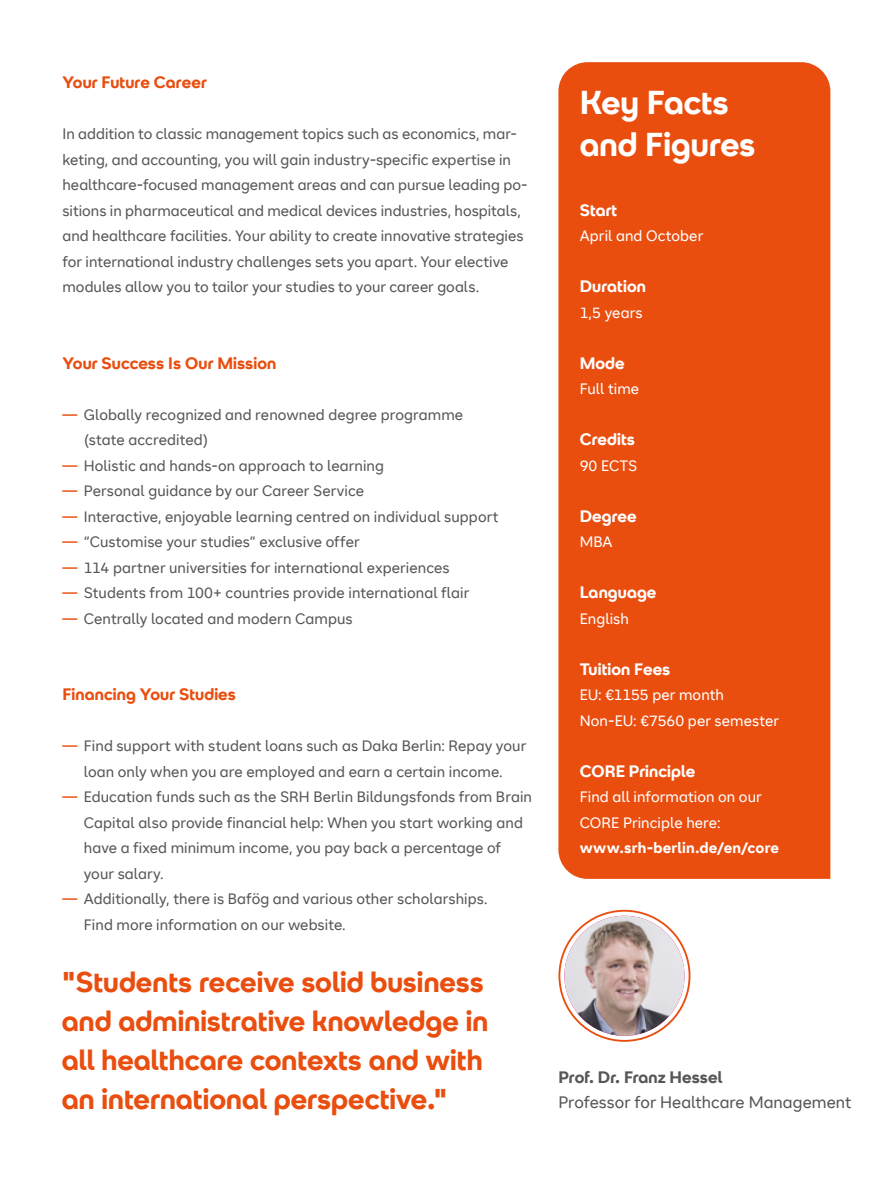
<style>
.page{position:relative;width:893px;height:1188px;background:#fff}
.page>*{position:absolute;margin:0;border:0;box-sizing:border-box;transform-origin:0 0}
.t1{font:700 33px/42px "SRH Headline";color:#fff}
.t2{font:700 28.5px/39px "SRH Headline";color:#e94e0f}
.t3{font:700 16.5px "SRH Headline";letter-spacing:.005em;color:#fff}
.t4{font:700 16.5px "SRH Headline";letter-spacing:.005em;color:#e94e0f}
.t5{font:16.5px "SRH Text";color:#575756}
.t6{font:700 16.5px "SRH Headline";letter-spacing:.005em;color:#575756}
.t7{font:15px/25.5px "SRH Text";letter-spacing:.005em;color:#575756}
.t8{font:15px/25.5px "SRH Text";letter-spacing:.005em;color:#fff}
.t9{font:700 15px "SRH Text";letter-spacing:.015em;color:#fff}
.s1{color:#e94e0f}
</style>
<div class="page">
<div style="left:558px;top:62px;width:272px;height:817px;background:#e94e0f"></div>
<img style="left:564px;top:916px;width:120px;height:120px;border-radius:60px">
<p class="t4" style="left:63px;top:73px;width:146px">Your Future Career</p>
<p class="t7" style="left:63px;top:121px;width:466px">In addition to classic management topics such as economics, mar&shy;keting, and accounting, you will gain industry-specific expertise in healthcare-focused management areas and can pursue leading po&shy;sitions in pharmaceutical and medical devices industries, hospitals, and healthcare facilities. Your ability to create innovative strategies for international industry challenges sets you apart. Your elective modules allow you to tailor your studies to your career goals.</p>
<p class="t4" style="left:63px;top:353px;width:215px">Your Success Is Our Mission</p>
<p class="t7" style="left:84px;top:402px;width:381px;text-indent:-21px"><span class="s1">—</span> Globally recognized and renowned degree programme (state accredited)</p>
<p class="t7" style="left:63px;top:453px;width:323px"><span class="s1">—</span> Holistic and hands-on approach to learning</p>
<p class="t7" style="left:63px;top:478px;width:303px"><span class="s1">—</span> Personal guidance by our Career Service</p>
<p class="t7" style="left:63px;top:504px;width:438px"><span class="s1">—</span> Interactive, enjoyable learning centred on individual support</p>
<p class="t7" style="left:63px;top:529px;width:299px"><span class="s1">—</span> “Customise your studies” exclusive offer</p>
<p class="t7" style="left:63px;top:555px;width:389px"><span class="s1">—</span> 114 partner universities for international experiences</p>
<p class="t7" style="left:63px;top:580px;width:408px"><span class="s1">—</span> Students from 100+ countries provide international flair</p>
<p class="t7" style="left:63px;top:606px;width:292px"><span class="s1">—</span> Centrally located and modern Campus</p>
<p class="t4" style="left:63px;top:685px;width:175px">Financing Your Studies</p>
<p class="t7" style="left:63px;top:733px;width:465px;text-align:center"><span class="s1">—</span> Find support with student loans such as Daka Berlin: Repay your loan only when you are employed and earn a certain income.</p>
<p class="t7" style="left:84px;top:784px;width:450px;text-indent:-21px"><span class="s1">—</span> Education funds such as the SRH Berlin Bildungsfonds from Brain Capital also provide financial help: When you start working and have a fixed minimum income, you pay back a percentage of your salary.</p>
<p class="t7" style="left:84px;top:887px;width:405px;text-indent:-21px"><span class="s1">—</span> Additionally, there is Bafög and various other scholarships.<br>Find more information on our website.</p>
<h2 class="t2" style="left:62px;top:962px;width:428px">"Students receive solid business and administrative knowledge in all healthcare contexts and with an international perspective."</h2>
<h1 class="t1" style="left:580px;top:81px;width:177px">Key Facts and Figures</h1>
<p class="t3" style="left:580px;top:200px;width:39px">Start</p>
<p class="t8" style="left:580px;top:223px;width:125px">April and October</p>
<p class="t3" style="left:580px;top:277px;width:68px">Duration</p>
<p class="t8" style="left:580px;top:300px;width:64px">1,5 years</p>
<p class="t3" style="left:580px;top:353px;width:47px">Mode</p>
<p class="t8" style="left:580px;top:376px;width:61px">Full time</p>
<p class="t3" style="left:580px;top:430px;width:57px">Credits</p>
<p class="t8" style="left:580px;top:453px;width:59px">90 ECTS</p>
<p class="t3" style="left:580px;top:506px;width:59px">Degree</p>
<p class="t8" style="left:580px;top:529px;width:34px">MBA</p>
<p class="t3" style="left:580px;top:583px;width:78px">Language</p>
<p class="t8" style="left:580px;top:606px;width:51px">English</p>
<p class="t3" style="left:580px;top:659px;width:92px">Tuition Fees</p>
<p class="t8" style="left:580px;top:682px;width:201px">EU: €1155 per month<br>Non-EU: €7560 per semester</p>
<p class="t3" style="left:580px;top:761px;width:117px">CORE Principle</p>
<p class="t8" style="left:580px;top:784px;width:184px">Find all information on our<br>CORE Principle here:</p>
<p class="t9" style="left:580px;top:839px;width:201px">www.srh-berlin.de/en/core</p>
<p class="t6" style="left:558px;top:1068px;width:165px">Prof. Dr. Franz Hessel</p>
<p class="t5" style="left:558px;top:1093px;width:294px">Professor for Healthcare Management</p>
</div>
